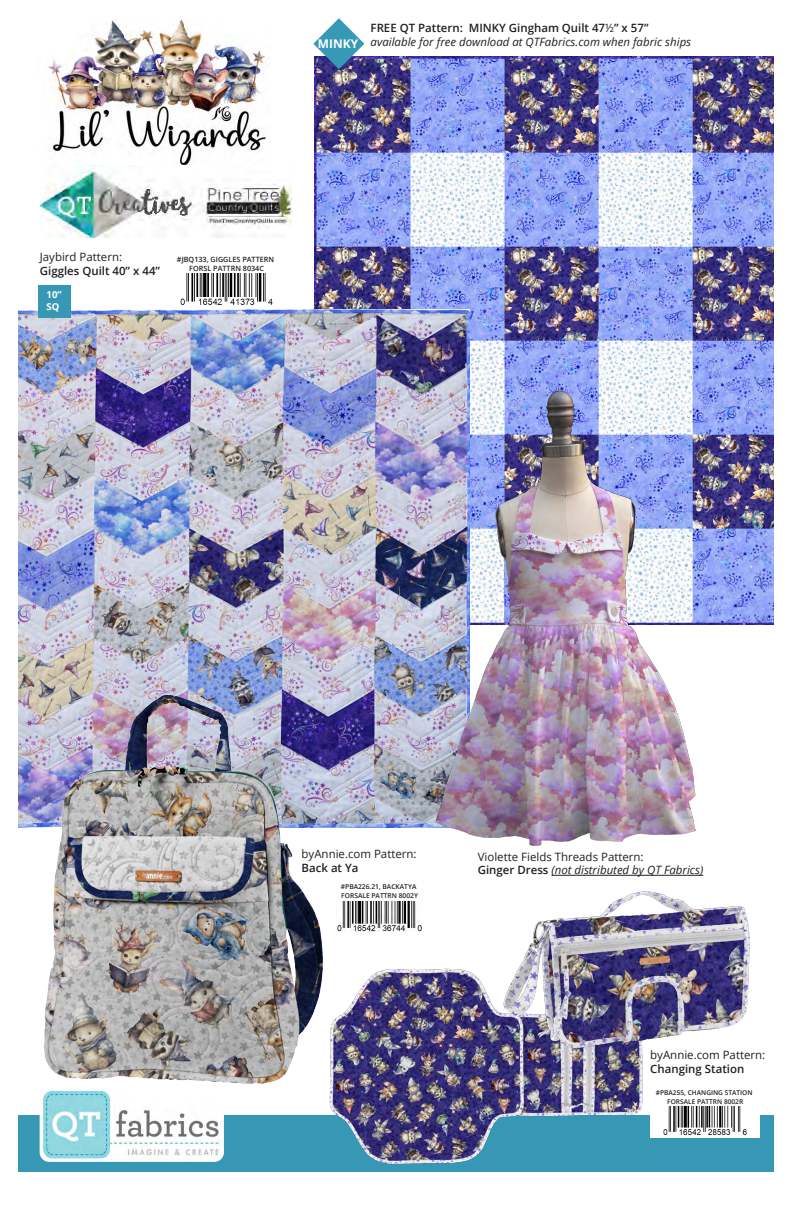
<style>
.page{position:relative;width:792px;height:1224px;background:#fff}
.page>*{position:absolute;margin:0;border:0;box-sizing:border-box;transform-origin:0 0}
.t1{font:700 11.9px "Open Sans";color:#fff}
.t2{font:11.5px/13.7px "Open Sans";color:#231f20}
.t3{font:italic 11.5px/13.7px "Open Sans";color:#231f20}
.t4{font:600 11.5px "Open Sans";color:#231f20}
.t5{font:700 9.5px/11.5px "Open Sans";color:#fff}
.t6{font:600 7.2px/9.4px "Open Sans";color:#231f20;text-align:center}
.t7{font:600 6.7px/8.6px "Open Sans";color:#231f20}
.t8{font:600 6.6px/8.5px "Open Sans";color:#231f20;text-align:center}
.s1{font-weight:600;font-style:normal}
.s2{font-style:normal}
.s3{font-weight:600}
.s4{font-style:italic}
</style>
<div class="page">
<img style="left:315px;top:57px;width:459px;height:568px">
<div style="left:18px;top:1115px;width:756px;height:57px;background:#3798b5"></div>
<img style="left:39px;top:1105px;width:185px;height:57px">
<hr style="left:552px;top:875px;width:151px;height:1px;background:#231f20">
<img style="left:180px;top:274px;width:92px;height:31px">
<div style="left:650px;top:1085px;width:109px;height:53px;background:#fff"></div>
<img style="left:663px;top:1106px;width:84px;height:29px">
<img style="left:336px;top:901px;width:85px;height:31px">
<img style="left:18px;top:309px;width:451px;height:518px">
<img style="left:48px;top:19px;width:220px;height:146px">
<img style="left:329px;top:968px;width:314px;height:197px">
<img style="left:478px;top:892px;width:272px;height:164px">
<img style="left:40px;top:679px;width:289px;height:426px">
<img style="left:404px;top:390px;width:296px;height:502px">
<div style="left:38px;top:285px;width:32px;height:33px;background:#3798b5"></div>
<svg style="left:313px;top:18px;width:51px;height:51px"></svg>
<img style="left:40px;top:165px;width:251px;height:73px">
<p class="t1" style="left:318px;top:35px;width:42px">MINKY</p>
<p class="t3" style="left:371px;top:21px;width:322px"><span class="s1">FREE QT Pattern: MINKY Gingham Quilt 47</span><span class="s2">½</span><span class="s1">” x 57” </span>available for free download at QTFabrics.com when fabric ships</p>
<p class="t2" style="left:40px;top:250px;width:84px">Jaybird Pattern:</p>
<p class="t4" style="left:40px;top:263px;width:122px">Giggles Quilt 40” x 44’’</p>
<p class="t5" style="left:47px;top:289px;width:17px">10”<br>SQ</p>
<p class="t6" style="left:177px;top:254px;width:99px">#JBQ133, GIGGLES PATTERN<br>FORSL PATTRN 8034C</p>
<p class="t2" style="left:302px;top:847px;width:117px">byAnnie.com Pattern:</p>
<p class="t4" style="left:302px;top:860px;width:58px">Back at Ya</p>
<p class="t7" style="left:341px;top:882px;width:79px">#PBA226.21, BACKATYA<br>FORSALE PATTRN 8002Y</p>
<p class="t2" style="left:478px;top:849px;width:227px">Violette Fields Threads Pattern:<br><span class="s3">Ginger Dress</span> <span class="s4">(not distributed by QT Fabrics)</span></p>
<p class="t2" style="left:650px;top:1048px;width:117px">byAnnie.com Pattern:</p>
<p class="t4" style="left:650px;top:1061px;width:96px">Changing Station</p>
<p class="t8" style="left:656px;top:1088px;width:98px">#PBA255, CHANGING STATION<br>FORSALE PATTRN 8002R</p>
</div>
